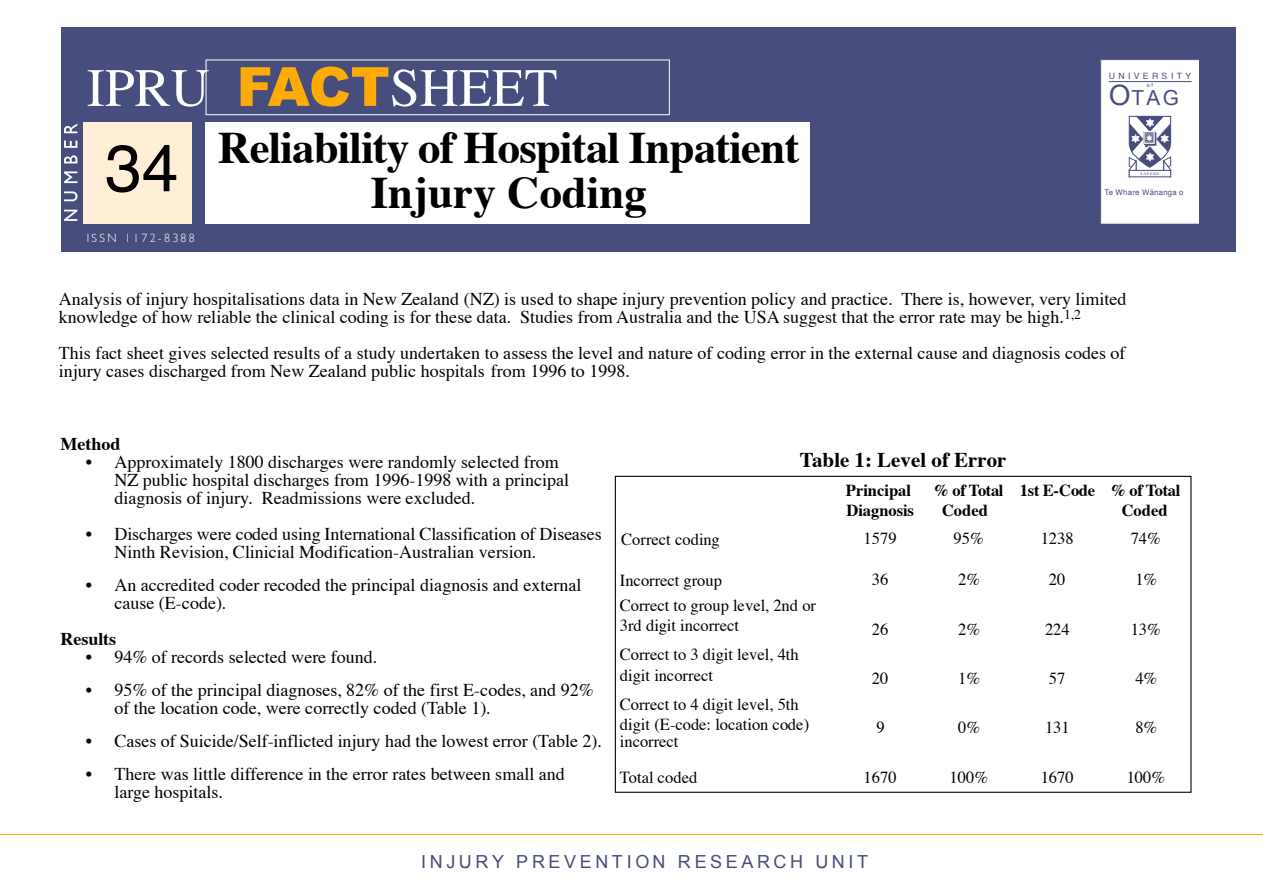
<style>
.page{position:relative;width:1263px;height:893px;background:#fff}
.page>*{position:absolute;margin:0;border:0;box-sizing:border-box;transform-origin:0 0}
.t1{font:54px "Times";color:#fff}
.t2{font:700 45px/45px "Times";letter-spacing:-.02em;color:#000}
.t3{font:700 21px "Times";color:#000}
.t4{font:20.7px "Arial";color:#474e7d}
.t5{font:18px/18px "Times";color:#000}
.t6{font:18px "Arial";letter-spacing:.2em;color:#474e7d}
.t7{font:700 18px "Times";color:#000}
.t8{font:16.8px/20.5px "Times";color:#000}
.t9{font:700 16.8px/20.5px "Times";color:#000}
.t10{font:700 16.8px/20.5px "Times";letter-spacing:-.02em;color:#000;text-align:center}
.t11{font:13.5px "Times";color:#000}
.t12{font:300 12px "Gill Sans";letter-spacing:.19em;color:#fff}
.t13{font:8.7px "Helvetica";letter-spacing:.39em;color:#474e7d}
.t14{font:7.8px "Helvetica";letter-spacing:.03em;color:#474e7d}
.t15{font:5.55px "Helvetica";color:#474e7d}
.t16{font:3.75px "Times";letter-spacing:.135em;color:#474e7d;scale:1.2 1}
.s1{font-family:"Arial";font-weight:900;color:#ffab06}
.s2{font-family:"Helvetica";font-weight:400;font-size:66px}
.s3{font-size:28.05px}
</style>
<div class="page">
<div style="left:62px;top:27px;width:1174px;height:225px;background:#474e7d"></div>
<div style="left:1100px;top:59px;width:99px;height:165px;background:#fff"></div>
<hr style="left:1100px;top:59px;width:100px;height:1px;background:#474e7d">
<hr style="left:1100px;top:59px;width:1px;height:165px;background:#474e7d">
<svg style="left:1129px;top:116px;width:42px;height:61px"></svg>
<hr style="left:1109px;top:81px;width:83px;height:1px;background:#474e7d">
<div style="left:205px;top:122px;width:605px;height:102px;background:#fff"></div>
<hr style="left:206px;top:60px;width:464px;height:1px;background:#fff">
<hr style="left:669px;top:60px;width:1px;height:55px;background:#fff">
<hr style="left:206px;top:114px;width:464px;height:1px;background:#fff">
<hr style="left:206px;top:60px;width:1px;height:55px;background:#fff">
<img style="left:64px;top:123px;width:14px;height:98px">
<hr style="left:0;top:834px;width:1263px;height:1px;background:#ffab06">
<div style="left:83px;top:122px;width:109px;height:102px;background:#ffefd7"></div>
<h1 class="t1" style="left:87px;top:65px;width:472px">IPRU <span class="s1">FACT</span>SHEET</h1>
<h2 class="t2" style="left:371px;top:129px;width:430px;text-indent:-266px"><span class="s2">34</span> Reliability of Hospital Inpatient<br>Injury Coding</h2>
<p class="t12" style="left:87px;top:232px;width:110px">ISSN 1172-8388</p>
<p class="t13" style="left:1109px;top:73px;width:84px">UNIVERSITY</p>
<p class="t15" style="left:1147px;top:82px;width:8px">o f</p>
<p class="t4" style="left:1109px;top:86px;width:72px"><span class="s3">O</span>TAG</p>
<p class="t16" style="left:1140px;top:172px;width:18px">SAPERE</p>
<p class="t14" style="left:1104px;top:189px;width:81px">Te Whare Wänanga o</p>
<p class="t5" style="left:59px;top:291px;width:1069px">Analysis of injury hospitalisations data in New Zealand (NZ) is used to shape injury prevention policy and practice. There is, however, very limited knowledge of how reliable the clinical coding is for these data. Studies from Australia and the USA suggest that the error rate may be high.</p>
<p class="t11" style="left:1064px;top:308px;width:18px">1,2</p>
<p class="t5" style="left:59px;top:345px;width:1068px">This fact sheet gives selected results of a study undertaken to assess the level and nature of coding error in the external cause and diagnosis codes of injury cases discharged from New Zealand public hospitals from 1996 to 1998.</p>
<p class="t7" style="left:60px;top:436px;width:61px">Method</p>
<p class="t5" style="left:114px;top:454px;width:456px;text-indent:-28px">• Approximately 1800 discharges were randomly selected from<br>NZ public hospital discharges from 1996-1998 with a principal diagnosis of injury. Readmissions were excluded.</p>
<p class="t5" style="left:114px;top:526px;width:489px;text-indent:-28px">• Discharges were coded using International Classification of Diseases<br>Ninth Revision, Clinicial Modification-Australian version.</p>
<p class="t5" style="left:114px;top:577px;width:468px;text-indent:-28px">• An accredited coder recoded the principal diagnosis and external cause (E-code).</p>
<p class="t7" style="left:60px;top:631px;width:57px">Results</p>
<p class="t5" style="left:86px;top:649px;width:293px">• 94% of records selected were found.</p>
<p class="t5" style="left:114px;top:682px;width:481px;text-indent:-28px">• 95% of the principal diagnoses, 82% of the first E-codes, and 92% of the location code, were correctly coded (Table 1).</p>
<p class="t5" style="left:86px;top:733px;width:517px">• Cases of Suicide/Self-inflicted injury had the lowest error (Table 2).</p>
<p class="t5" style="left:114px;top:766px;width:452px;text-indent:-28px">• There was little difference in the error rates between small and large hospitals.</p>
<p class="t3" style="left:800px;top:451px;width:208px">Table 1: Level of Error</p>
<p class="t9" style="left:846px;top:481px;width:69px">Principal<br>Diagnosis</p>
<p class="t10" style="left:933px;top:481px;width:72px">% of Total<br>Coded</p>
<p class="t9" style="left:1122px;top:481px;width:60px;text-indent:-102px">1st E-Code % of Total<br>Coded</p>
<p class="t8" style="left:621px;top:530px;width:100px">Correct coding</p>
<p class="t8" style="left:864px;top:529px;width:35px">1579</p>
<p class="t8" style="left:954px;top:529px;width:32px">95%</p>
<p class="t8" style="left:1041px;top:529px;width:35px">1238</p>
<p class="t8" style="left:1131px;top:529px;width:32px">74%</p>
<p class="t8" style="left:620px;top:571px;width:104px">Incorrect group</p>
<p class="t8" style="left:872px;top:571px;width:18px">36</p>
<p class="t8" style="left:958px;top:571px;width:24px">2%</p>
<p class="t8" style="left:1049px;top:571px;width:18px">20</p>
<p class="t8" style="left:1135px;top:571px;width:24px">1%</p>
<p class="t8" style="left:620px;top:596px;width:198px">Correct to group level, 2nd or<br>3rd digit incorrect</p>
<p class="t8" style="left:872px;top:620px;width:18px">26</p>
<p class="t8" style="left:958px;top:620px;width:24px">2%</p>
<p class="t8" style="left:1045px;top:620px;width:26px">224</p>
<p class="t8" style="left:1131px;top:620px;width:32px">13%</p>
<p class="t8" style="left:620px;top:645px;width:180px">Correct to 3 digit level, 4th digit incorrect</p>
<p class="t8" style="left:620px;top:695px;width:191px">Correct to 4 digit level, 5th digit (E-code: location code)</p>
<p class="t8" style="left:620px;top:732px;width:60px">incorrect</p>
<p class="t8" style="left:872px;top:669px;width:18px">20</p>
<p class="t8" style="left:958px;top:669px;width:24px">1%</p>
<p class="t8" style="left:1049px;top:669px;width:18px">57</p>
<p class="t8" style="left:1135px;top:669px;width:23px">4%</p>
<p class="t8" style="left:877px;top:718px;width:10px">9</p>
<p class="t8" style="left:958px;top:718px;width:23px">0%</p>
<p class="t8" style="left:1045px;top:718px;width:26px">131</p>
<p class="t8" style="left:1135px;top:718px;width:24px">8%</p>
<p class="t8" style="left:620px;top:769px;width:79px">Total coded</p>
<p class="t8" style="left:864px;top:768px;width:35px">1670</p>
<p class="t8" style="left:950px;top:768px;width:40px">100%</p>
<p class="t8" style="left:1041px;top:768px;width:35px">1670</p>
<p class="t8" style="left:1127px;top:768px;width:40px">100%</p>
<p class="t6" style="left:421px;top:851px;width:448px">INJURY PREVENTION RESEARCH UNIT</p>
</div>
